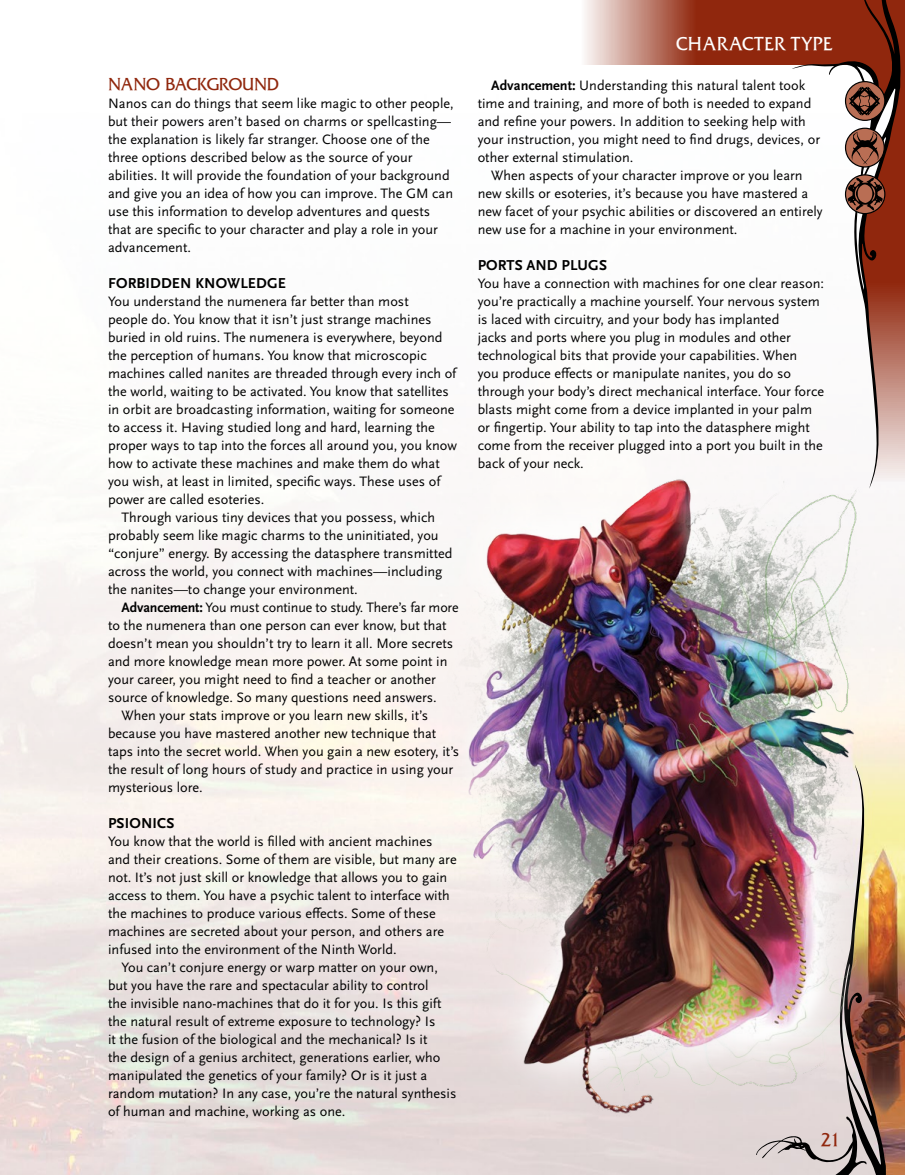
<style>
.page{position:relative;width:905px;height:1175px;background:#fff}
.page>*{position:absolute;margin:0;border:0;box-sizing:border-box;transform-origin:0 0}
.t1{font:19.5px "Septimus";letter-spacing:.025em;color:#fff}
.t2{font:19.5px "Septimus";color:#90270d}
.t3{font:18px "Septimus";letter-spacing:-.01em;color:#90270d}
.t4{font:700 15px "Scala Sans OT";letter-spacing:.01em;color:#000}
.t5{font:14.25px/18px "Scala Sans OT";color:#000}
.s1{font-weight:700}
</style>
<div class="page">
<img style="left:0;top:483px;width:904px;height:691px">
<svg style="left:756px;top:764px;width:129px;height:410px;background:#b39c8b"></svg>
<svg style="left:585px;top:0;width:207px;height:65px;background:#ac5f4c"></svg>
<svg style="left:792px;top:0;width:109px;height:488px"></svg>
<div style="left:844px;top:174px;width:41px;height:40px;border:1px solid #000;border-radius:50%"></div>
<div style="left:844px;top:128px;width:40px;height:40px;border:1px solid #000;border-radius:50%"></div>
<div style="left:844px;top:81px;width:41px;height:40px;border:1px solid #000;border-radius:50%"></div>
<svg style="left:846px;top:0;width:58px;height:482px"></svg>
<img style="left:447px;top:475px;width:427px;height:641px">
<p class="t3" style="left:108px;top:76px;width:172px">NANO BACKGROUND</p>
<p class="t5" style="left:108px;top:95px;width:347px">Nanos can do things that seem like magic to other people, but their powers aren’t based on charms or spellcasting— the explanation is likely far stranger. Choose one of the three options described below as the source of your abilities. It will provide the foundation of your background and give you an idea of how you can improve. The GM can use this information to develop adventures and quests that are specific to your character and play a role in your advancement.</p>
<p class="t4" style="left:108px;top:275px;width:179px">FORBIDDEN KNOWLEDGE</p>
<p class="t5" style="left:108px;top:293px;width:302px">You understand the numenera far better than most</p>
<p class="t5" style="left:108px;top:311px;width:325px">people do. You know that it isn’t just strange machines</p>
<p class="t5" style="left:108px;top:329px;width:336px">buried in old ruins. The numenera is everywhere, beyond</p>
<p class="t5" style="left:108px;top:347px;width:320px">the perception of humans. You know that microscopic</p>
<p class="t5" style="left:108px;top:365px;width:350px">machines called nanites are threaded through every inch of</p>
<p class="t5" style="left:108px;top:383px;width:342px">the world, waiting to be activated. You know that satellites</p>
<p class="t5" style="left:108px;top:401px;width:348px">in orbit are broadcasting information, waiting for someone</p>
<p class="t5" style="left:108px;top:419px;width:328px">to access it. Having studied long and hard, learning the</p>
<p class="t5" style="left:108px;top:437px;width:350px">proper ways to tap into the forces all around you, you know</p>
<p class="t5" style="left:108px;top:455px;width:333px">how to activate these machines and make them do what</p>
<p class="t5" style="left:108px;top:473px;width:334px">you wish, at least in limited, specific ways. These uses of</p>
<p class="t5" style="left:108px;top:491px;width:158px">power are called esoteries.</p>
<p class="t5" style="left:121px;top:509px;width:315px">Through various tiny devices that you possess, which</p>
<p class="t5" style="left:108px;top:527px;width:332px">probably seem like magic charms to the uninitiated, you</p>
<p class="t5" style="left:108px;top:545px;width:346px">“conjure” energy. By accessing the datasphere transmitted</p>
<p class="t5" style="left:108px;top:563px;width:336px">across the world, you connect with machines—including</p>
<p class="t5" style="left:108px;top:581px;width:251px">the nanites—to change your environment.</p>
<p class="t5" style="left:122px;top:599px;width:339px"><span class="s1">Advancement:</span> You must continue to study. There’s far more</p>
<p class="t5" style="left:108px;top:617px;width:340px">to the numenera than one person can ever know, but that</p>
<p class="t5" style="left:108px;top:635px;width:346px">doesn’t mean you shouldn’t try to learn it all. More secrets</p>
<p class="t5" style="left:108px;top:653px;width:341px">and more knowledge mean more power. At some point in</p>
<p class="t5" style="left:108px;top:671px;width:329px">your career, you might need to find a teacher or another</p>
<p class="t5" style="left:108px;top:689px;width:330px">source of knowledge. So many questions need answers.</p>
<p class="t5" style="left:121px;top:707px;width:308px">When your stats improve or you learn new skills, it’s</p>
<p class="t5" style="left:108px;top:725px;width:330px">because you have mastered another new technique that</p>
<p class="t5" style="left:108px;top:743px;width:353px">taps into the secret world. When you gain a new esotery, it’s</p>
<p class="t5" style="left:108px;top:761px;width:347px">the result of long hours of study and practice in using your</p>
<p class="t5" style="left:108px;top:779px;width:96px">mysterious lore.</p>
<p class="t4" style="left:108px;top:815px;width:68px">PSIONICS</p>
<p class="t5" style="left:108px;top:833px;width:350px">You know that the world is filled with ancient machines and their creations. Some of them are visible, but many are not. It’s not just skill or knowledge that allows you to gain access to them. You have a psychic talent to interface with the machines to produce various effects. Some of these machines are secreted about your person, and others are infused into the environment of the Ninth World.</p>
<p class="t5" style="left:108px;top:959px;width:350px;text-indent:13px">You can’t conjure energy or warp matter on your own, but you have the rare and spectacular ability to control<br>the invisible nano-machines that do it for you. Is this gift the natural result of extreme exposure to technology? Is<br>it the fusion of the biological and the mechanical? Is it<br>the design of a genius architect, generations earlier, who manipulated the genetics of your family? Or is it just a random mutation? In any case, you’re the natural synthesis of human and machine, working as one.</p>
<h1 class="t1" style="left:676px;top:35px;width:158px">CHARACTER TYPE</h1>
<p class="t5" style="left:477px;top:77px;width:344px;text-indent:13px"><span class="s1">Advancement:</span> Understanding this natural talent took time and training, and more of both is needed to expand and refine your powers. In addition to seeking help with your instruction, you might need to find drugs, devices, or other external stimulation.</p>
<p class="t5" style="left:477px;top:167px;width:346px;text-indent:13px">When aspects of your character improve or you learn new skills or esoteries, it’s because you have mastered a new facet of your psychic abilities or discovered an entirely new use for a machine in your environment.</p>
<p class="t4" style="left:478px;top:257px;width:131px">PORTS AND PLUGS</p>
<p class="t5" style="left:477px;top:275px;width:348px">You have a connection with machines for one clear reason: you’re practically a machine yourself. Your nervous system is laced with circuitry, and your body has implanted<br>jacks and ports where you plug in modules and other technological bits that provide your capabilities. When<br>you produce effects or manipulate nanites, you do so through your body’s direct mechanical interface. Your force blasts might come from a device implanted in your palm or fingertip. Your ability to tap into the datasphere might come from the receiver plugged into a port you built in the back of your neck.</p>
<h1 class="t2" style="left:820px;top:1130px;width:21px">21</h1>
</div>
